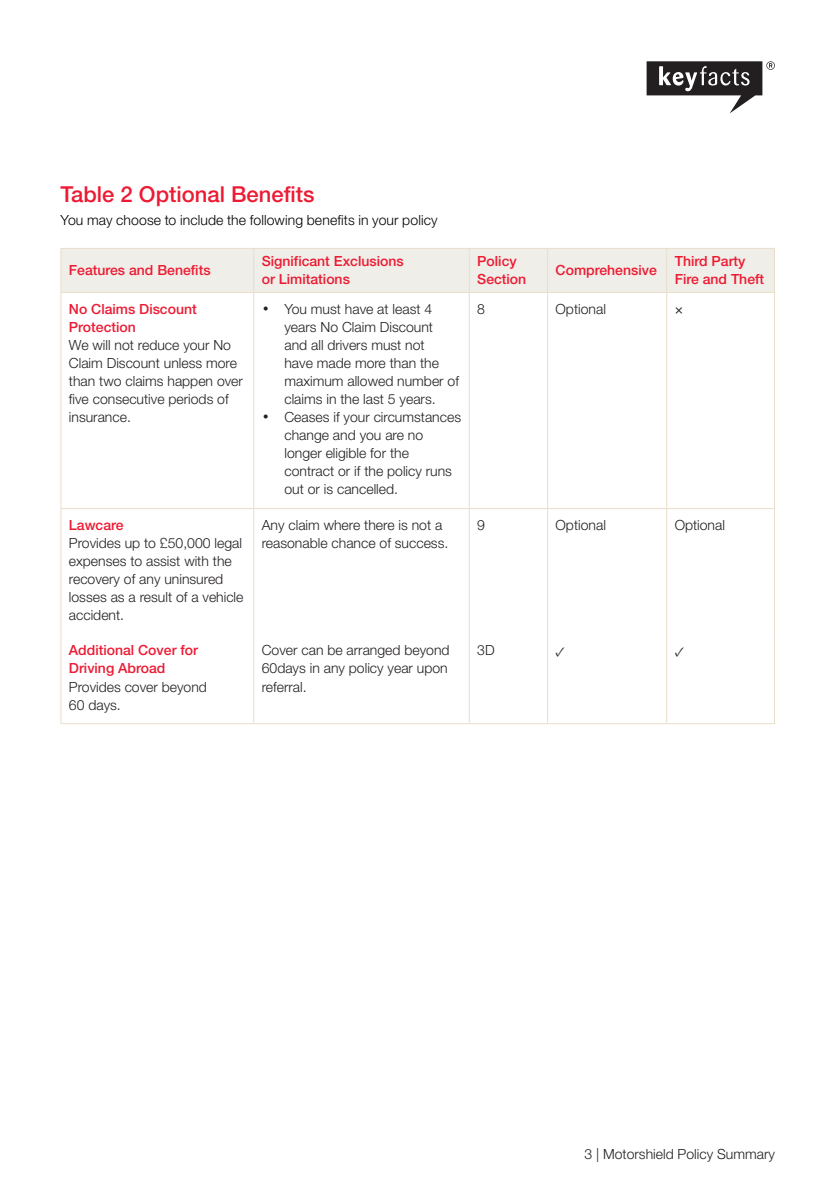
<style>
.page{position:relative;width:838px;height:1191px;background:#fff}
.page>*{position:absolute;margin:0;border:0;box-sizing:border-box;transform-origin:0 0}
.SINGLE_COLUMN_BODY{font:500 22px "Helvetica Neue LT Pro";color:#ed1a33}
.TABLE_BODY{font:300 14px/18px "Helvetica Neue LT Pro";color:#231f20}
.BODY{font:500 14px/18px "Helvetica Neue LT Pro";color:#ed1a33}
.TABLE_SUB_HEADER{font:500 14px/18px "Helvetica Neue LT Pro";color:#ed1a33}
.SINGLE_COLUMN_BODY-2{font:300 14px "Helvetica Neue LT Pro";letter-spacing:.01em;color:#000001}
.BODY-2{font:300 14px "Helvetica Neue LT Pro";color:#231f20}
.TABLE_BODY-2{font:14px "Minion Pro";color:#231f20}
._05_Chart_Info_Black_8_12pt{font:14px "Helvetica Neue LT Pro";color:#231f20}
.s1{font-family:"Arial";font-size:16px}
</style>
<div class="page">
<svg style="left:646px;top:61px;width:129px;height:52px"></svg>
<div style="left:61px;top:249px;width:713px;height:43px;background:#efeee8"></div>
<hr style="left:60px;top:248px;width:194px;height:1px;background:#e9deca">
<hr style="left:60px;top:249px;width:1px;height:43px;background:#e9deca">
<hr style="left:254px;top:248px;width:215px;height:1px;background:#e9deca">
<hr style="left:253px;top:249px;width:1px;height:43px;background:#e9deca">
<hr style="left:469px;top:248px;width:78px;height:1px;background:#e9deca">
<hr style="left:469px;top:249px;width:1px;height:43px;background:#e9deca">
<hr style="left:547px;top:248px;width:119px;height:1px;background:#e9deca">
<hr style="left:547px;top:249px;width:1px;height:43px;background:#e9deca">
<hr style="left:666px;top:248px;width:109px;height:1px;background:#e9deca">
<hr style="left:666px;top:249px;width:1px;height:43px;background:#e9deca">
<hr style="left:774px;top:249px;width:1px;height:43px;background:#e9deca">
<hr style="left:60px;top:292px;width:194px;height:1px;background:#e9deca">
<hr style="left:60px;top:293px;width:1px;height:215px;background:#e9deca">
<hr style="left:254px;top:292px;width:215px;height:1px;background:#e9deca">
<hr style="left:253px;top:293px;width:1px;height:215px;background:#e9deca">
<hr style="left:469px;top:292px;width:78px;height:1px;background:#e9deca">
<hr style="left:469px;top:293px;width:1px;height:215px;background:#e9deca">
<hr style="left:547px;top:292px;width:119px;height:1px;background:#e9deca">
<hr style="left:547px;top:293px;width:1px;height:215px;background:#e9deca">
<hr style="left:666px;top:292px;width:109px;height:1px;background:#e9deca">
<hr style="left:666px;top:293px;width:1px;height:215px;background:#e9deca">
<hr style="left:774px;top:293px;width:1px;height:215px;background:#e9deca">
<hr style="left:60px;top:508px;width:194px;height:1px;background:#e9deca">
<hr style="left:60px;top:509px;width:1px;height:125px;background:#e9deca">
<hr style="left:254px;top:508px;width:215px;height:1px;background:#e9deca">
<hr style="left:253px;top:509px;width:1px;height:125px;background:#e9deca">
<hr style="left:469px;top:508px;width:78px;height:1px;background:#e9deca">
<hr style="left:469px;top:509px;width:1px;height:125px;background:#e9deca">
<hr style="left:547px;top:508px;width:119px;height:1px;background:#e9deca">
<hr style="left:547px;top:509px;width:1px;height:125px;background:#e9deca">
<hr style="left:666px;top:508px;width:109px;height:1px;background:#e9deca">
<hr style="left:666px;top:509px;width:1px;height:125px;background:#e9deca">
<hr style="left:774px;top:509px;width:1px;height:125px;background:#e9deca">
<hr style="left:60px;top:634px;width:1px;height:89px;background:#e9deca">
<hr style="left:253px;top:634px;width:1px;height:89px;background:#e9deca">
<hr style="left:469px;top:634px;width:1px;height:89px;background:#e9deca">
<hr style="left:547px;top:634px;width:1px;height:89px;background:#e9deca">
<hr style="left:666px;top:634px;width:1px;height:89px;background:#e9deca">
<hr style="left:774px;top:634px;width:1px;height:89px;background:#e9deca">
<hr style="left:60px;top:723px;width:194px;height:1px;background:#e9deca">
<hr style="left:254px;top:723px;width:215px;height:1px;background:#e9deca">
<hr style="left:469px;top:723px;width:78px;height:1px;background:#e9deca">
<hr style="left:547px;top:723px;width:119px;height:1px;background:#e9deca">
<hr style="left:666px;top:723px;width:109px;height:1px;background:#e9deca">
<p class="SINGLE_COLUMN_BODY" style="left:60px;top:180px;width:256px">Table 2 Optional Benefits</p>
<p class="SINGLE_COLUMN_BODY-2" style="left:60px;top:212px;width:378px">You may choose to include the following benefits in your policy</p>
<p class="BODY" style="left:69px;top:261px;width:143px">Features and Benefits</p>
<p class="BODY" style="left:262px;top:252px;width:143px">Significant Exclusions or Limitations</p>
<p class="BODY" style="left:477px;top:252px;width:51px">Policy<br>Section</p>
<p class="BODY" style="left:555px;top:261px;width:103px">Comprehensive</p>
<p class="BODY" style="left:674px;top:252px;width:91px">Third Party<br>Fire and Theft</p>
<p class="TABLE_SUB_HEADER" style="left:69px;top:300px;width:129px">No Claims Discount<br>Protection</p>
<p class="TABLE_BODY" style="left:69px;top:336px;width:176px">We will not reduce your No<br>Claim Discount unless more than two claims happen over five consecutive periods of insurance.</p>
<p class="TABLE_BODY" style="left:477px;top:300px;width:9px">8</p>
<p class="TABLE_BODY" style="left:555px;top:300px;width:52px">Optional</p>
<p class="_05_Chart_Info_Black_8_12pt" style="left:674px;top:301px;width:10px">×</p>
<p class="TABLE_BODY" style="left:284px;top:300px;width:176px;text-indent:-23px"><span class="s1">•</span> You must have at least 4 years No Claim Discount and all drivers must not<br>have made more than the maximum allowed number of claims in the last 5 years.</p>
<p class="TABLE_BODY" style="left:284px;top:408px;width:178px;text-indent:-23px"><span class="s1">•</span> Ceases if your circumstances change and you are no longer eligible for the contract or if the policy runs out or is cancelled.</p>
<p class="TABLE_SUB_HEADER" style="left:69px;top:516px;width:56px">Lawcare</p>
<p class="TABLE_BODY" style="left:69px;top:533px;width:176px">Provides up to £50,000 legal expenses to assist with the recovery of any uninsured losses as a result of a vehicle accident.</p>
<p class="TABLE_SUB_HEADER" style="left:69px;top:641px;width:131px">Additional Cover for<br>Driving Abroad</p>
<p class="TABLE_BODY" style="left:69px;top:677px;width:139px">Provides cover beyond<br>60 days.</p>
<p class="TABLE_BODY" style="left:262px;top:515px;width:188px">Any claim where there is not a reasonable chance of success.</p>
<p class="TABLE_BODY" style="left:477px;top:515px;width:9px">9</p>
<p class="TABLE_BODY" style="left:555px;top:515px;width:52px">Optional</p>
<p class="TABLE_BODY" style="left:674px;top:515px;width:52px">Optional</p>
<p class="TABLE_BODY" style="left:262px;top:641px;width:189px">Cover can be arranged beyond<br>60days in any policy year upon referral.</p>
<p class="TABLE_BODY" style="left:477px;top:641px;width:19px">3D</p>
<p class="TABLE_BODY-2" style="left:555px;top:641px;width:11px">✓</p>
<p class="TABLE_BODY-2" style="left:674px;top:641px;width:11px">✓</p>
<p class="BODY-2" style="left:584px;top:1145px;width:192px">3 | Motorshield Policy Summary</p>
</div>
